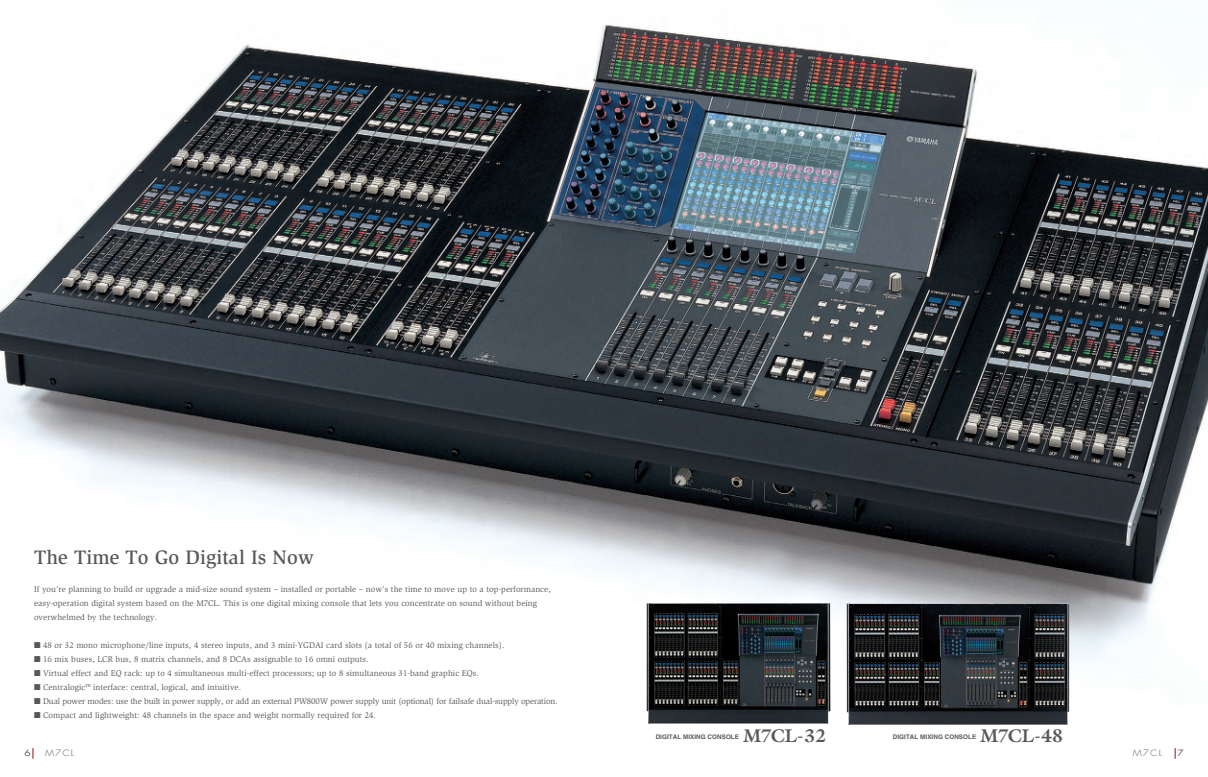
<style>
.page{position:relative;width:1208px;height:777px;background:#fff}
.page>*{position:absolute;margin:0;border:0;box-sizing:border-box;transform-origin:0 0}
.t1{font:500 20px "Slimbach";letter-spacing:.005em;color:#57585a}
.t2{font:700 18.5px "Galliard";letter-spacing:-.03em;color:#57585a}
.t3{font:8.5px/14px "Slimbach";letter-spacing:.005em;color:#57585a}
.t4{font:8.5px "Slimbach";letter-spacing:-.015em;color:#57585a}
.t5{font:300 8.5px "Futura";letter-spacing:.11em;color:#57585a;scale:1.18 1}
.t6{font:8.5px "Futura";color:#57585a;scale:1.18 1}
.t7{font:700 6.3px "Helvetica";letter-spacing:.01em;color:#57585a}
</style>
<div class="page">
<img style="left:0;top:24px;width:1208px;height:735px">
<img style="left:846px;top:603px;width:223px;height:122px">
<img style="left:646px;top:603px;width:184px;height:121px">
<h1 class="t1" style="left:34px;top:549px;width:282px">The Time To Go Digital Is Now</h1>
<p class="t3" style="left:34px;top:582px;width:518px">If you’re planning to build or upgrade a mid-size sound system – installed or portable – now’s the time to move up to a top-performance, easy-operation digital system based on the M7CL. This is one digital mixing console that lets you concentrate on sound without being overwhelmed by the technology.</p>
<p class="t3" style="left:34px;top:638px;width:472px">■ 48 or 32 mono microphone/line inputs, 4 stereo inputs, and 3 mini-YGDAI card slots (a total of 56 or 40 mixing channels).</p>
<p class="t3" style="left:34px;top:652px;width:336px">■ 16 mix buses, LCR bus, 8 matrix channels, and 8 DCAs assignable to 16 omni outputs.</p>
<p class="t3" style="left:34px;top:666px;width:446px">■ Virtual effect and EQ rack: up to 4 simultaneous multi-effect processors; up to 8 simultaneous 31-band graphic EQs.</p>
<p class="t3" style="left:34px;top:680px;width:209px">■ Centralogic™ interface: central, logical, and intuitive.</p>
<p class="t4" style="left:34px;top:697px;width:525px">■ Dual power modes: use the built in power supply, or add an external PW800W power supply unit (optional) for failsafe dual-supply operation.</p>
<p class="t3" style="left:34px;top:708px;width:343px">■ Compact and lightweight: 48 channels in the space and weight normally required for 24.</p>
<p class="t7" style="left:655px;top:734px;width:85px">DIGITAL MIXING CONSOLE</p>
<h2 class="t2" style="left:743px;top:729px;width:85px">M7CL-32</h2>
<p class="t7" style="left:893px;top:734px;width:85px">DIGITAL MIXING CONSOLE</p>
<h2 class="t2" style="left:980px;top:729px;width:85px">M7CL-48</h2>
<p class="t6" style="left:24px;top:749px;width:7px">6</p>
<p class="t5" style="left:45px;top:749px;width:26px">M7CL</p>
<p class="t5" style="left:1132px;top:749px;width:26px">M7CL</p>
<p class="t6" style="left:1177px;top:749px;width:7px">7</p>
</div>
